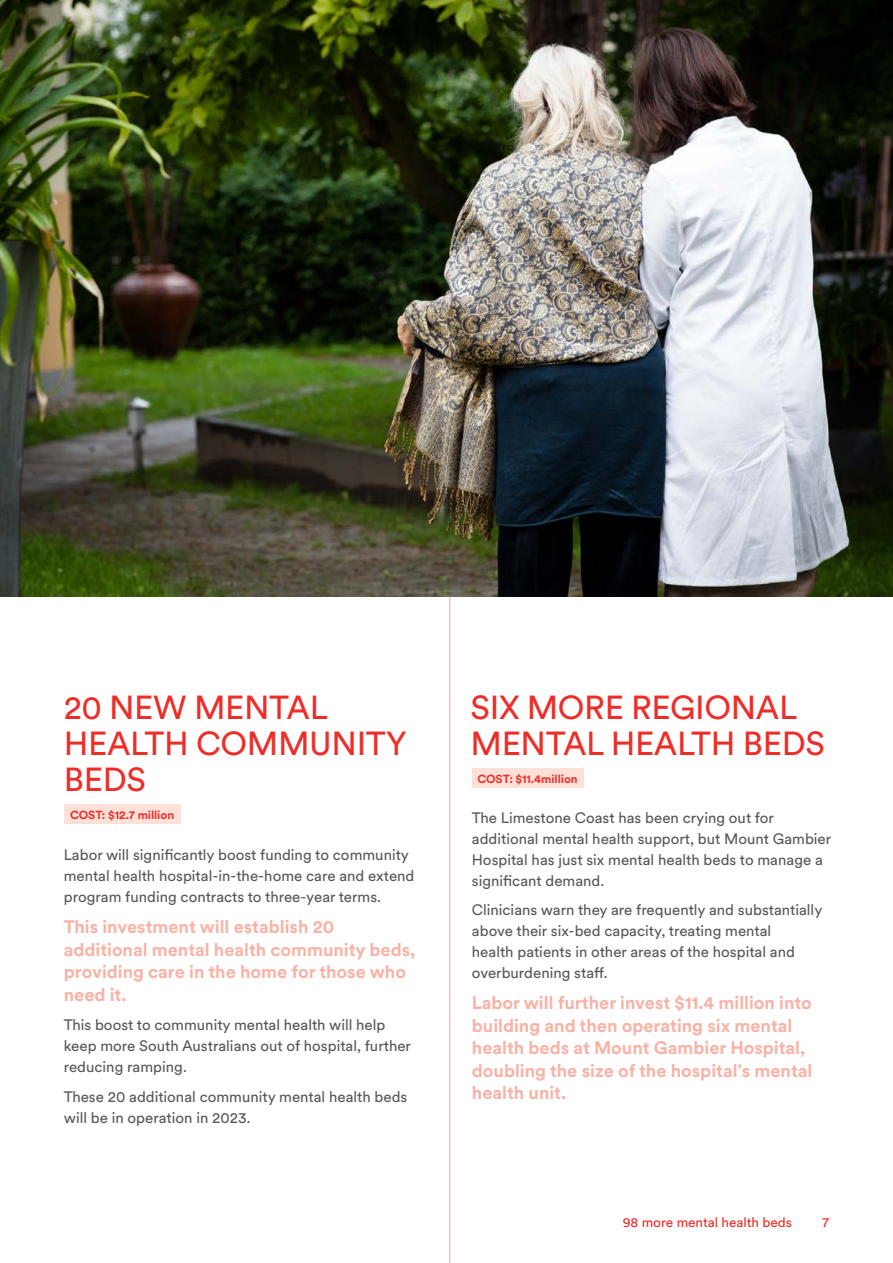
<style>
.page{position:relative;width:893px;height:1263px;background:#fff}
.page>*{position:absolute;margin:0;border:0;box-sizing:border-box;transform-origin:0 0}
.t1{font:33px/36px "Circular XX";letter-spacing:-.01em;color:#ee2d28}
.t2{font:700 18px/22.5px "Circular XX";color:#f9b2a5}
.t3{font:15px/21px "Circular XX";color:#57585a}
.t4{font:13.5px "Circular XX";color:#ee2d28}
.t5{font:700 11.7px "Circular XX";color:#ee2d28}
</style>
<div class="page">
<div style="left:65px;top:804px;width:116px;height:20px;background:#fde0d8"></div>
<div style="left:472px;top:768px;width:111px;height:20px;background:#fde0d8"></div>
<hr style="left:449px;top:591px;width:1px;height:672px;background:#f6a092">
<img style="left:0;top:0;width:893px;height:597px">
<p class="t1" style="left:64px;top:688px;width:345px">20 NEW MENTAL<br>HEALTH COMMUNITY<br>BEDS</p>
<p class="t5" style="left:70px;top:806px;width:106px">COST: $12.7 million</p>
<p class="t3" style="left:64px;top:844px;width:352px">Labor will significantly boost funding to community mental health hospital-in-the-home care and extend program funding contracts to three-year terms.</p>
<p class="t2" style="left:64px;top:915px;width:353px">This investment will establish 20 additional mental health community beds, providing care in the home for those who need it.</p>
<p class="t3" style="left:64px;top:1014px;width:349px">This boost to community mental health will help keep more South Australians out of hospital, further reducing ramping.</p>
<p class="t3" style="left:64px;top:1085px;width:345px">These 20 additional community mental health beds will be in operation in 2023.</p>
<p class="t1" style="left:471px;top:688px;width:356px">SIX MORE REGIONAL<br>MENTAL HEALTH BEDS</p>
<p class="t5" style="left:477px;top:770px;width:102px">COST: $11.4million</p>
<p class="t3" style="left:472px;top:806px;width:361px">The Limestone Coast has been crying out for additional mental health support, but Mount Gambier Hospital has just six mental health beds to manage a significant demand.</p>
<p class="t3" style="left:472px;top:899px;width:352px">Clinicians warn they are frequently and substantially above their six-bed capacity, treating mental<br>health patients in other areas of the hospital and overburdening staff.</p>
<p class="t2" style="left:472px;top:991px;width:342px">Labor will further invest $11.4 million into building and then operating six mental health beds at Mount Gambier Hospital, doubling the size of the hospital’s mental health unit.</p>
<p class="t4" style="left:623px;top:1213px;width:171px">98 more mental health beds</p>
<p class="t4" style="left:822px;top:1213px;width:9px">7</p>
</div>
